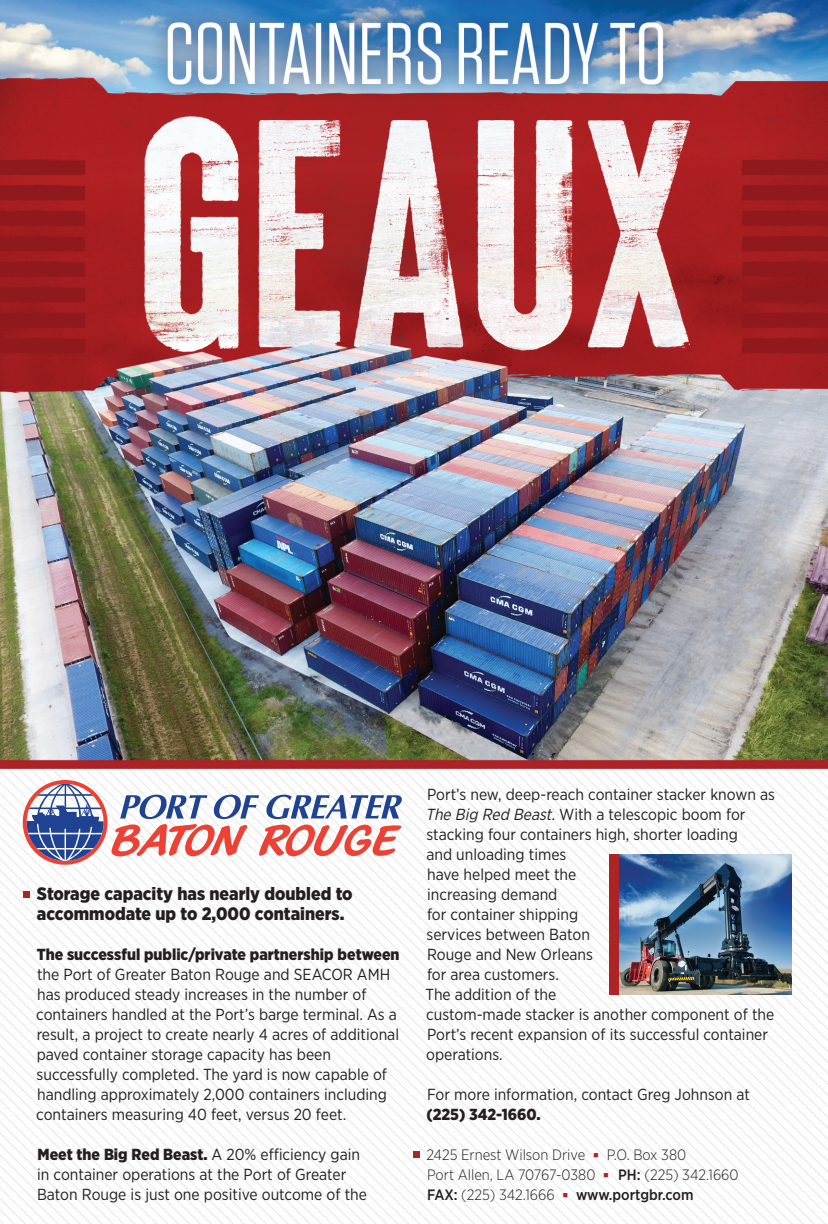
<style>
.page{position:relative;width:828px;height:1224px;background:#fff}
.page>*{position:absolute;margin:0;border:0;box-sizing:border-box;transform-origin:0 0}
.t1{font:900 18px/20px "Gotham Narrow";color:#231f20}
.t2{font:16px/20px "Gotham Narrow";color:#231f20}
.t3{font:900 16px "Gotham Narrow";color:#231f20}
.t4{font:300 15px/20px "Gotham Narrow";color:#231f20}
.s1{font-style:italic}
.s2{font-weight:900}
.s3{font-family:"Acumin Variable Concept";font-weight:400;color:#ad2326}
.s4{font-weight:500}
</style>
<div class="page">
<img style="left:0;top:0;width:828px;height:1224px">
<svg style="left:23px;top:780px;width:379px;height:85px"></svg>
<div style="left:23px;top:891px;width:7px;height:7px;background:#ad2326"></div>
<div style="left:413px;top:1151px;width:7px;height:7px;background:#ad2326"></div>
<img style="left:619px;top:854px;width:173px;height:141px">
<div style="left:609px;top:854px;width:10px;height:141px;background:#ad2326"></div>
<p class="t2" style="left:426px;top:784px;width:351px">Port’s new, deep-reach container stacker known as<br><span class="s1">The Big Red Beast.</span>With a telescopic boom for stacking four containers high, shorter loading<br>and unloading times<br>have helped meet the<br>increasing demand<br>for container shipping<br>services between Baton<br>Rouge and New Orleans<br>for area customers.<br>The addition of the<br>custom-made stacker is another component of the<br>Port’s recent expansion of its successful container operations.</p>
<p class="t2" style="left:427px;top:1084px;width:325px">For more information, contact Greg Johnson at</p>
<p class="t3" style="left:426px;top:1104px;width:116px">(225) 342-1660.</p>
<p class="t1" style="left:37px;top:883px;width:317px">Storage capacity has nearly doubled to accommodate up to 2,000 containers.</p>
<p class="t3" style="left:37px;top:944px;width:364px">The successful public/private partnership between</p>
<p class="t2" style="left:36px;top:964px;width:364px">the Port of Greater Baton Rouge and SEACOR AMH has produced steady increases in the number of containers handled at the Port’s barge terminal. As a result, a project to create nearly 4 acres of additional paved container storage capacity has been successfully completed. The yard is now capable of handling approximately 2,000 containers including containers measuring 40 feet, versus 20 feet.</p>
<p class="t2" style="left:37px;top:1144px;width:331px"><span class="s2">Meet the Big Red Beast.</span> A 20% efficiency gain in container operations at the Port of Greater<br>Baton Rouge is just one positive outcome of the</p>
<p class="t4" style="left:426px;top:1144px;width:314px">2425 Ernest Wilson Drive <span class="s3">•</span> P.O. Box 380<br>Port Allen, LA 70767-0380 <span class="s3">•</span> <span class="s4">PH:</span> (225) 342.1660<br><span class="s4">FAX:</span> (225) 342.1666 <span class="s3">•</span> <span class="s4">www.portgbr.com</span></p>
</div>
